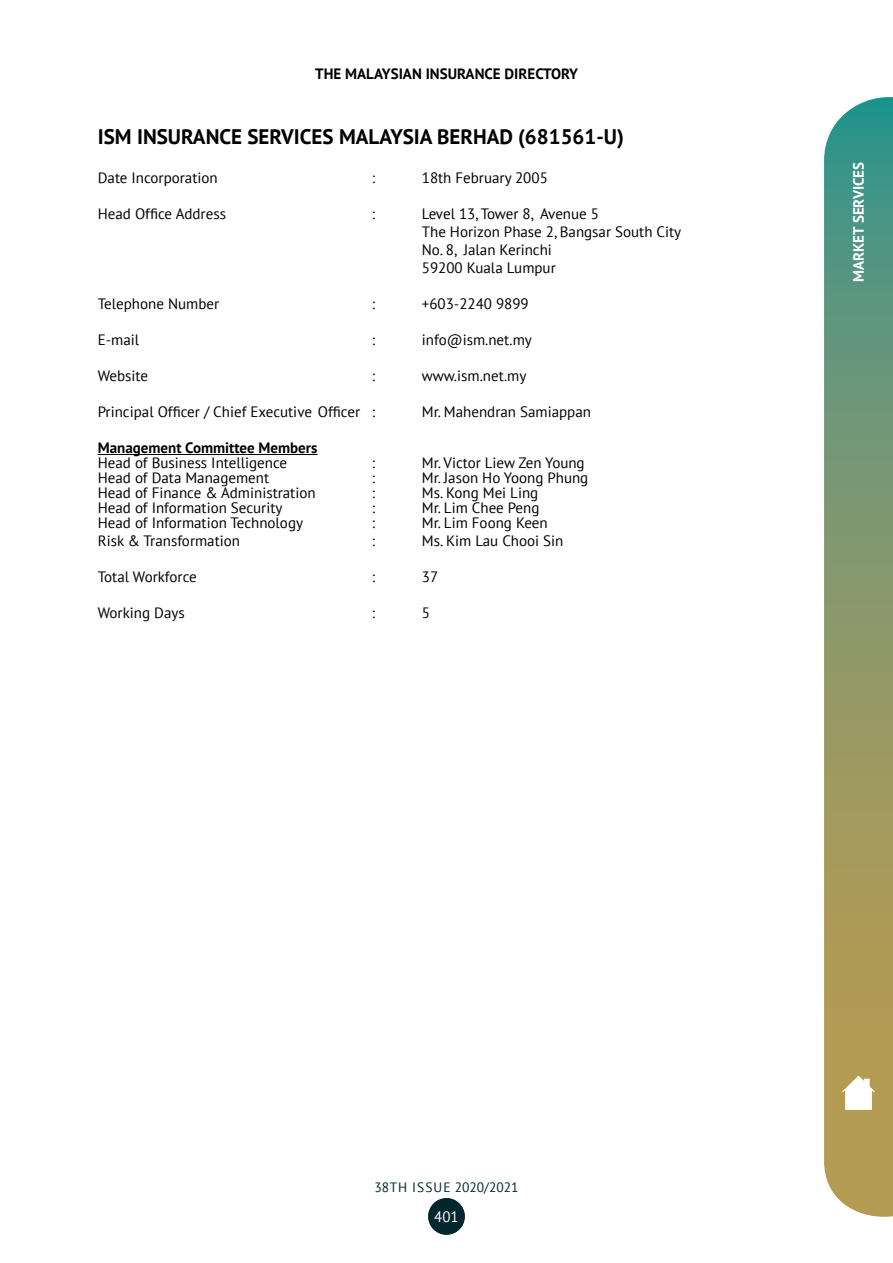
<style>
.page{position:relative;width:893px;height:1263px;background:#fff}
.page>*{position:absolute;margin:0;border:0;box-sizing:border-box;transform-origin:0 0}
.t1{font:700 21px "PT Sans";color:#000}
.t2{font:15px/18px "PT Sans";color:#000}
.t3{font:700 15px "PT Sans";color:#000}
.t4{font:700 15px "PT Sans";color:#fff}
.t5{font:15px "PT Sans";color:#fff}
.t6{font:13.5px "PT Sans";color:#02262e}
</style>
<div class="page">
<svg style="left:824px;top:97px;width:69px;height:1120px;background:#889a6d"></svg>
<div style="left:428px;top:1198px;width:37px;height:37px;background:#02262e;border-radius:50%"></div>
<svg style="left:842px;top:1075px;width:33px;height:35px"></svg>
<hr style="left:98px;top:454px;width:219px;height:1px;background:#000">
<p class="t3" style="left:315px;top:64px;width:264px">THE MALAYSIAN INSURANCE DIRECTORY</p>
<h1 class="t1" style="left:98px;top:123px;width:528px">ISM INSURANCE SERVICES MALAYSIA BERHAD (681561-U)</h1>
<p class="t2" style="left:98px;top:169px;width:121px">Date Incorporation</p>
<p class="t2" style="left:372px;top:169px;width:5px">:</p>
<p class="t2" style="left:422px;top:169px;width:127px">18th February 2005</p>
<p class="t2" style="left:98px;top:205px;width:130px">Head Office Address</p>
<p class="t2" style="left:372px;top:205px;width:5px">:</p>
<p class="t2" style="left:422px;top:205px;width:261px">Level 13, Tower 8, Avenue 5<br>The Horizon Phase 2, Bangsar South City<br>No. 8, Jalan Kerinchi<br>59200 Kuala Lumpur</p>
<p class="t2" style="left:98px;top:295px;width:123px">Telephone Number</p>
<p class="t2" style="left:372px;top:295px;width:5px">:</p>
<p class="t2" style="left:422px;top:295px;width:108px">+603-2240 9899</p>
<p class="t2" style="left:98px;top:331px;width:43px">E-mail</p>
<p class="t2" style="left:372px;top:331px;width:5px">:</p>
<p class="t2" style="left:422px;top:331px;width:112px">info@ism.net.my</p>
<p class="t2" style="left:98px;top:367px;width:52px">Website</p>
<p class="t2" style="left:372px;top:367px;width:5px">:</p>
<p class="t2" style="left:422px;top:367px;width:106px">www.ism.net.my</p>
<p class="t2" style="left:98px;top:403px;width:279px">Principal Officer / Chief Executive Officer :</p>
<p class="t2" style="left:422px;top:403px;width:171px">Mr. Mahendran Samiappan</p>
<p class="t3" style="left:98px;top:438px;width:221px">Management Committee Members</p>
<p class="t2" style="left:98px;top:454px;width:191px">Head of Business Intelligence</p>
<p class="t2" style="left:372px;top:454px;width:5px">:</p>
<p class="t2" style="left:422px;top:454px;width:164px">Mr. Victor Liew Zen Young</p>
<p class="t2" style="left:98px;top:469px;width:173px">Head of Data Management</p>
<p class="t2" style="left:372px;top:469px;width:5px">:</p>
<p class="t2" style="left:422px;top:469px;width:168px">Mr. Jason Ho Yoong Phung</p>
<p class="t2" style="left:98px;top:484px;width:219px">Head of Finance &amp; Administration</p>
<p class="t2" style="left:372px;top:484px;width:5px">:</p>
<p class="t2" style="left:422px;top:484px;width:118px">Ms. Kong Mei Ling</p>
<p class="t2" style="left:98px;top:499px;width:186px">Head of Information Security</p>
<p class="t2" style="left:372px;top:499px;width:5px">:</p>
<p class="t2" style="left:422px;top:499px;width:119px">Mr. Lim Chee Peng</p>
<p class="t2" style="left:98px;top:514px;width:207px">Head of Information Technology</p>
<p class="t2" style="left:372px;top:514px;width:5px">:</p>
<p class="t2" style="left:422px;top:514px;width:127px">Mr. Lim Foong Keen</p>
<p class="t2" style="left:98px;top:532px;width:144px">Risk &amp; Transformation</p>
<p class="t2" style="left:372px;top:532px;width:5px">:</p>
<p class="t2" style="left:422px;top:532px;width:143px">Ms. Kim Lau Chooi Sin</p>
<p class="t2" style="left:98px;top:568px;width:100px">Total Workforce</p>
<p class="t2" style="left:372px;top:568px;width:5px">:</p>
<p class="t2" style="left:422px;top:568px;width:18px">37</p>
<p class="t2" style="left:98px;top:604px;width:88px">Working Days</p>
<p class="t2" style="left:372px;top:604px;width:5px">:</p>
<p class="t2" style="left:422px;top:604px;width:10px">5</p>
<p class="t4" style="left:849px;top:282px;width:122px;rotate:-90deg">MARKET SERVICES</p>
<p class="t6" style="left:374px;top:1179px;width:145px">38TH ISSUE 2020/2021</p>
<p class="t5" style="left:434px;top:1207px;width:26px">401</p>
</div>
